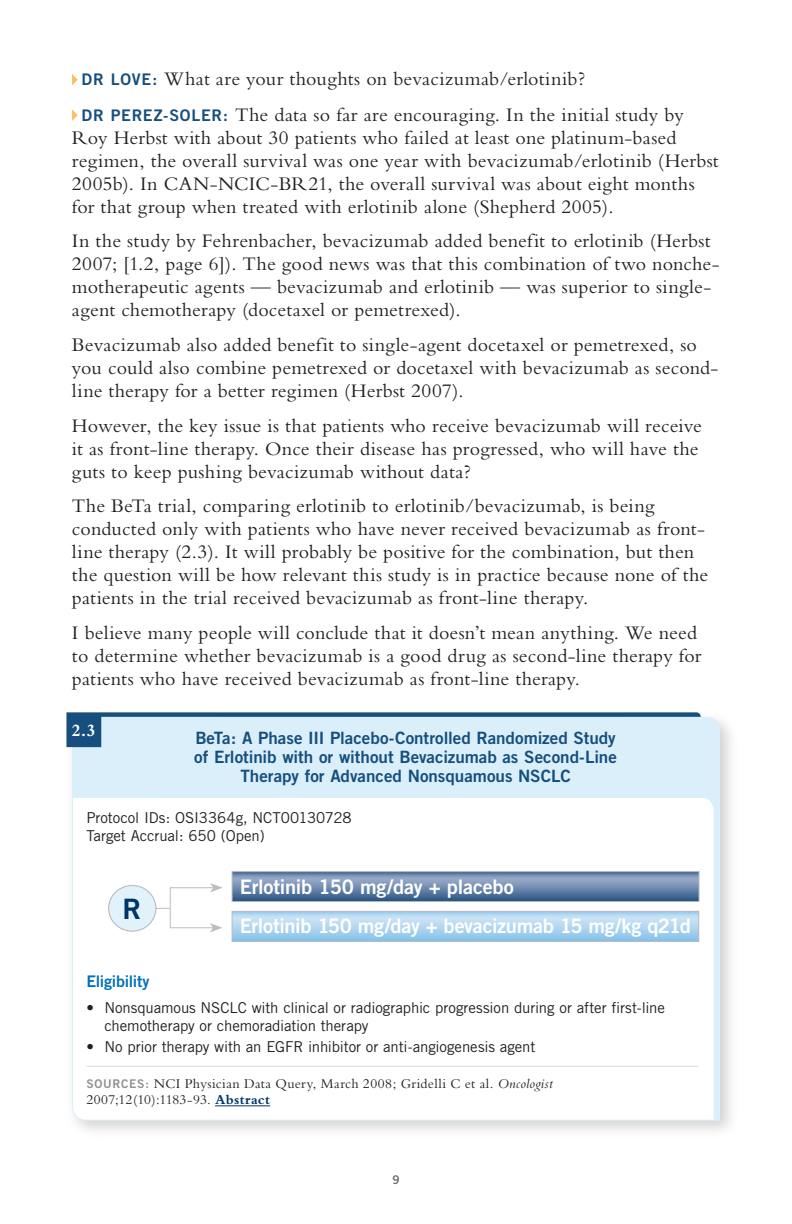
<style>
.page{position:relative;width:792px;height:1224px;background:#fff}
.page>*{position:absolute;margin:0;border:0;box-sizing:border-box;transform-origin:0 0}
.t1{font:28.2px "Trade Gothic LT Std Bd 2";color:#003667}
.t2{font:20px/23px "Bembo RTP Std";letter-spacing:.01em;color:#231f20}
.t3{font:20px "Trade Gothic LT Std Bd 2";letter-spacing:-.015em;color:#fff}
.t4{font:700 18px "Bembo RTP Std";color:#fff}
.t5{font:17px/19px "Trade Gothic LT Std Bd 2";color:#164f7e;text-align:center}
.t6{font:16px "Trade Gothic LT Std Bd 2";letter-spacing:-.015em;color:#0072bc}
.t7{font:15px/18px "Trade Gothic LT Std";letter-spacing:-.01em;color:#231f20}
.t8{font:14px/16px "Bembo RTP Std";letter-spacing:.025em;color:#231f20}
.t9{font:12px "Trade Gothic LT Std Bd 2";color:#717074}
.s1{font-family:"Trade Gothic LT Std Bd 2";font-size:16px;color:#164f7e}
.s2{font-family:"Trade Gothic LT Std Bd 2";font-size:12px;color:#919295}
.s3{font-style:italic}
.s4{font-weight:700;color:#003667}
</style>
<div class="page">
<div style="left:63px;top:709px;width:677px;height:432px;background:#231f20;opacity:.2"></div>
<svg style="left:72px;top:716px;width:648px;height:404px"></svg>
<svg style="left:66px;top:712px;width:635px;height:35px;background:#b8d3e4"></svg>
<svg style="left:72px;top:74px;width:6px;height:11px"></svg>
<svg style="left:72px;top:109px;width:6px;height:12px"></svg>
<svg style="left:234px;top:873px;width:464px;height:27px;background:#6986ab"></svg>
<svg style="left:234px;top:913px;width:463px;height:27px;background:#add4f0"></svg>
<hr style="left:135px;top:908px;width:35px;height:1px;background:#bcbdc0">
<div style="left:109px;top:886px;width:47px;height:45px;background:#e1f2fb;border-radius:50%"></div>
<div style="left:108px;top:885px;width:48px;height:47px;border:1px solid #bcbdc0;border-radius:50%"></div>
<div style="left:170px;top:887px;width:44px;height:41px;border:1px solid #bcbdc0"></div>
<svg style="left:210px;top:883px;width:13px;height:9px"></svg>
<svg style="left:210px;top:923px;width:12px;height:9px"></svg>
<hr style="left:86px;top:1066px;width:612px;height:1px;background:#dcdddf">
<hr style="left:215px;top:1105px;width:55px;height:1px;background:#003667">
<div style="left:232px;top:911px;width:467px;height:31px;border:1px solid #bcbdc0"></div>
<div style="left:232px;top:871px;width:468px;height:31px;border:1px solid #bcbdc0"></div>
<p class="t2" style="left:82px;top:61px;width:604px;line-height:35.6px"><span class="s1">DR LOVE:</span> What are your thoughts on bevacizumab/erlotinib?<br><span class="s1">DR PEREZ-SOLER:</span> The data so far are encouraging. In the initial study by</p>
<p class="t2" style="left:72px;top:126px;width:648px">Roy Herbst with about 30 patients who failed at least one platinum-based regimen, the overall survival was one year with bevacizumab/erlotinib (Herbst 2005b). In CAN-NCIC-BR21, the overall survival was about eight months for that group when treated with erlotinib alone (Shepherd 2005).</p>
<p class="t2" style="left:72px;top:229px;width:649px">In the study by Fehrenbacher, bevacizumab added benefit to erlotinib (Herbst 2007; [1.2, page 6]). The good news was that this combination of two nonche&shy;motherapeutic agents — bevacizumab and erlotinib — was superior to single&shy;agent chemotherapy (docetaxel or pemetrexed).</p>
<p class="t2" style="left:72px;top:333px;width:648px">Bevacizumab also added benefit to single-agent docetaxel or pemetrexed, so you could also combine pemetrexed or docetaxel with bevacizumab as second&shy;line therapy for a better regimen (Herbst 2007).</p>
<p class="t2" style="left:72px;top:413px;width:632px">However, the key issue is that patients who receive bevacizumab will receive it as front-line therapy. Once their disease has progressed, who will have the guts to keep pushing bevacizumab without data?</p>
<p class="t2" style="left:72px;top:494px;width:638px">The BeTa trial, comparing erlotinib to erlotinib/bevacizumab, is being conducted only with patients who have never received bevacizumab as front&shy;line therapy (2.3). It will probably be positive for the combination, but then the question will be how relevant this study is in practice because none of the patients in the trial received bevacizumab as front-line therapy.</p>
<p class="t2" style="left:72px;top:620px;width:631px">I believe many people will conclude that it doesn’t mean anything. We need to determine whether bevacizumab is a good drug as second-line therapy for patients who have received bevacizumab as front-line therapy.</p>
<p class="t4" style="left:72px;top:720px;width:25px">2.3</p>
<p class="t5" style="left:194px;top:728px;width:424px">BeTa: A Phase III Placebo-Controlled Randomized Study of Erlotinib with or without Bevacizumab as Second-Line<br>Therapy for Advanced Nonsquamous NSCLC</p>
<p class="t7" style="left:86px;top:808px;width:267px">Protocol IDs: OSI3364g, NCT00130728<br>Target Accrual: 650 (Open)</p>
<h1 class="t1" style="left:123px;top:891px;width:20px">R</h1>
<p class="t3" style="left:240px;top:874px;width:276px">Erlotinib 150 mg/day + placebo</p>
<p class="t3" style="left:240px;top:914px;width:453px">Erlotinib 150 mg/day + bevacizumab 15 mg/kg q21d</p>
<p class="t6" style="left:86px;top:971px;width:65px">Eligibility</p>
<p class="t7" style="left:104px;top:999px;width:562px;text-indent:-18px">• Nonsquamous NSCLC with clinical or radiographic progression during or after first-line chemotherapy or chemoradiation therapy</p>
<p class="t7" style="left:86px;top:1038px;width:450px">• No prior therapy with an EGFR inhibitor or anti-angiogenesis agent</p>
<p class="t8" style="left:86px;top:1076px;width:468px"><span class="s2">SOURCES:</span> NCI Physician Data Query, March 2008; Gridelli C et al. <span class="s3">Oncologist<br></span>2007;12(10):1183-93. <span class="s4">Abstract</span></p>
<p class="t9" style="left:392px;top:1172px;width:9px">9</p>
</div>
